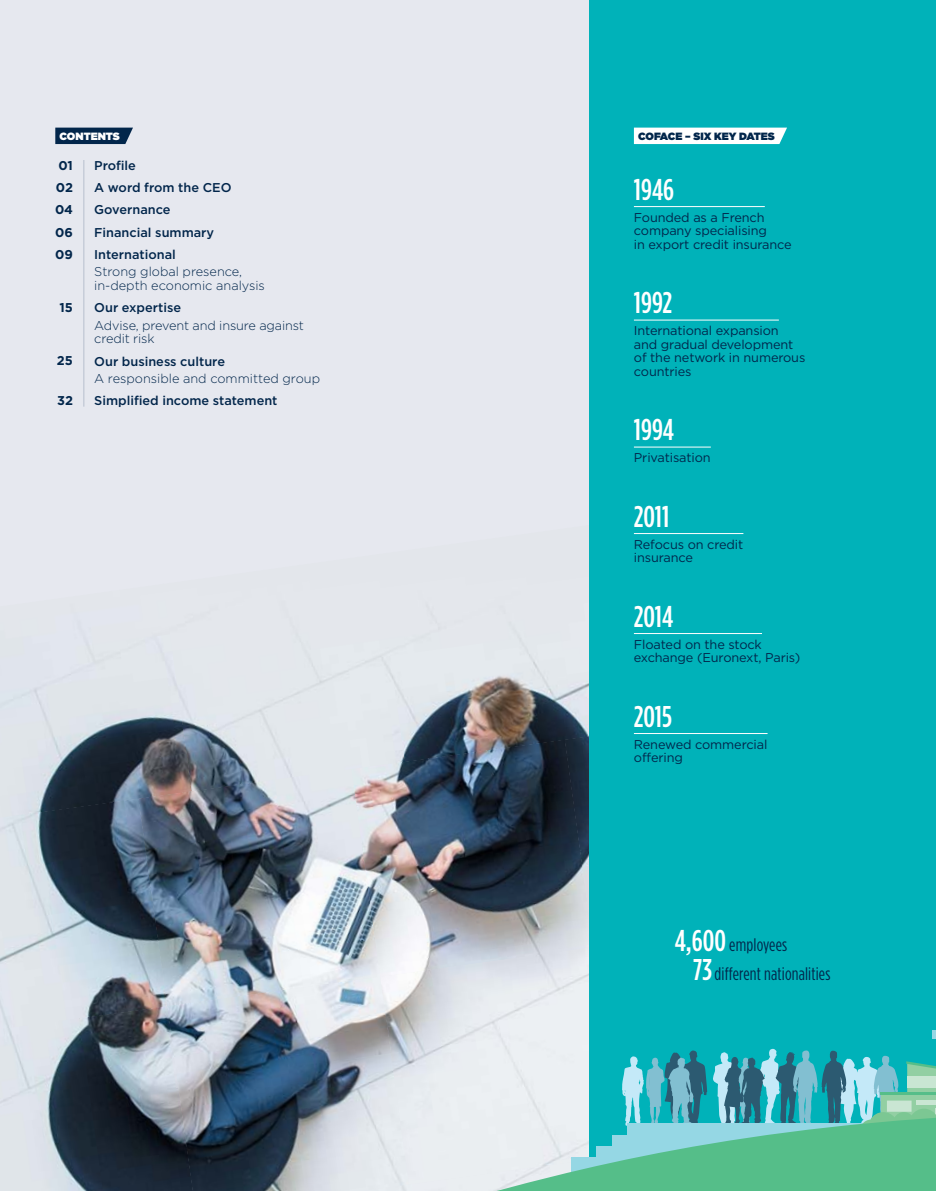
<style>
.page{position:relative;width:936px;height:1191px;background:#fff}
.page>*{position:absolute;margin:0;border:0;box-sizing:border-box;transform-origin:0 0}
.t1{font:500 30px "Gotham Condensed";color:#fff}
.t2{font:18px/28.5px "Gotham Condensed";letter-spacing:.01em;color:#02264b}
.t3{font:12.75px/13.5px "Gotham";letter-spacing:-.01em;color:#02264b}
.t4{font:500 12.75px/22px "Gotham";color:#02264b}
.t5{font:300 12.75px/13.5px "Gotham";color:#02264b}
.t6{font:700 12.75px/22px "Gotham";color:#02264b;text-align:justify}
.t7{font:10.5px "Gotham Ultra";color:#02264b}
.t8{font:10.5px "Gotham Ultra";color:#fff}
.s1{font-weight:500;font-size:30px;color:#fff}
</style>
<div class="page">
<div style="left:0;top:0;width:935px;height:1190px;background:#e6e8ef"></div>
<img style="left:0;top:641px;width:163px;height:157px">
<img style="left:163px;top:658px;width:213px;height:111px">
<img style="left:378px;top:614px;width:211px;height:125px">
<img style="left:0;top:798px;width:138px;height:208px">
<img style="left:138px;top:769px;width:213px;height:237px">
<img style="left:351px;top:739px;width:66px;height:237px">
<img style="left:0;top:1006px;width:167px;height:184px">
<img style="left:167px;top:976px;width:213px;height:214px">
<img style="left:380px;top:947px;width:37px;height:212px">
<img style="left:361px;top:1159px;width:43px;height:31px">
<div style="left:589px;top:0;width:346px;height:1190px;background:#00b2b9"></div>
<svg style="left:417px;top:708px;width:518px;height:379px"></svg>
<svg style="left:932px;top:1029px;width:3px;height:9px"></svg>
<svg style="left:622px;top:1048px;width:314px;height:90px"></svg>
<svg style="left:497px;top:1089px;width:438px;height:101px"></svg>
<hr style="left:634px;top:206px;width:130px;height:1px;background:#fff">
<hr style="left:634px;top:320px;width:144px;height:1px;background:#fff">
<hr style="left:634px;top:447px;width:76px;height:1px;background:#fff">
<hr style="left:634px;top:533px;width:109px;height:1px;background:#fff">
<hr style="left:634px;top:633px;width:128px;height:1px;background:#fff">
<hr style="left:634px;top:733px;width:133px;height:1px;background:#fff">
<div style="left:634px;top:128px;width:153px;height:16px;background:#fff"></div>
<svg style="left:55px;top:128px;width:78px;height:16px"></svg>
<hr style="left:83px;top:160px;width:1px;height:246px;background:#bec5d2">
<p class="t8" style="left:60px;top:132px;width:62px">CONTENTS</p>
<p class="t7" style="left:638px;top:132px;width:138px">COFACE – SIX KEY DATES</p>
<p class="t4" style="left:94px;top:156px;width:139px">Profile<br>A word from the CEO<br>Governance<br>Financial summary<br>International</p>
<p class="t5" style="left:94px;top:266px;width:172px">Strong global presence, in-depth economic analysis</p>
<p class="t4" style="left:94px;top:297px;width:88px">Our expertise</p>
<p class="t5" style="left:94px;top:319px;width:211px">Advise, prevent and insure against credit risk</p>
<p class="t4" style="left:94px;top:351px;width:132px">Our business culture</p>
<p class="t5" style="left:94px;top:373px;width:227px">A responsible and committed group</p>
<p class="t4" style="left:94px;top:391px;width:185px">Simplified income statement</p>
<p class="t6" style="left:55px;top:156px;width:19px">01<br>02<br>04<br>06<br>09</p>
<h1 class="t1" style="left:634px;top:179px;width:42px">1946</h1>
<p class="t3" style="left:634px;top:212px;width:159px">Founded as a French company specialising<br>in export credit insurance</p>
<h1 class="t1" style="left:634px;top:292px;width:40px">1992</h1>
<p class="t3" style="left:634px;top:325px;width:173px">International expansion and gradual development of the network in numerous countries</p>
<p class="t6" style="left:60px;top:297px;width:15px">15</p>
<p class="t6" style="left:57px;top:351px;width:17px">25</p>
<p class="t6" style="left:57px;top:391px;width:17px">32</p>
<h1 class="t1" style="left:634px;top:419px;width:42px">1994</h1>
<p class="t3" style="left:634px;top:452px;width:78px">Privatisation</p>
<h1 class="t1" style="left:634px;top:505px;width:37px">2011</h1>
<p class="t3" style="left:634px;top:539px;width:111px">Refocus on credit insurance</p>
<h1 class="t1" style="left:634px;top:605px;width:41px">2014</h1>
<p class="t3" style="left:634px;top:639px;width:168px">Floated on the stock exchange (Euronext, Paris)</p>
<h1 class="t1" style="left:634px;top:705px;width:40px">2015</h1>
<p class="t3" style="left:634px;top:739px;width:135px">Renewed commercial offering</p>
<h2 class="t2" style="left:693px;top:932px;width:139px;text-indent:-18px"><span class="s1">4,600</span> employees<br><span class="s1">73</span> different nationalities</h2>
</div>
